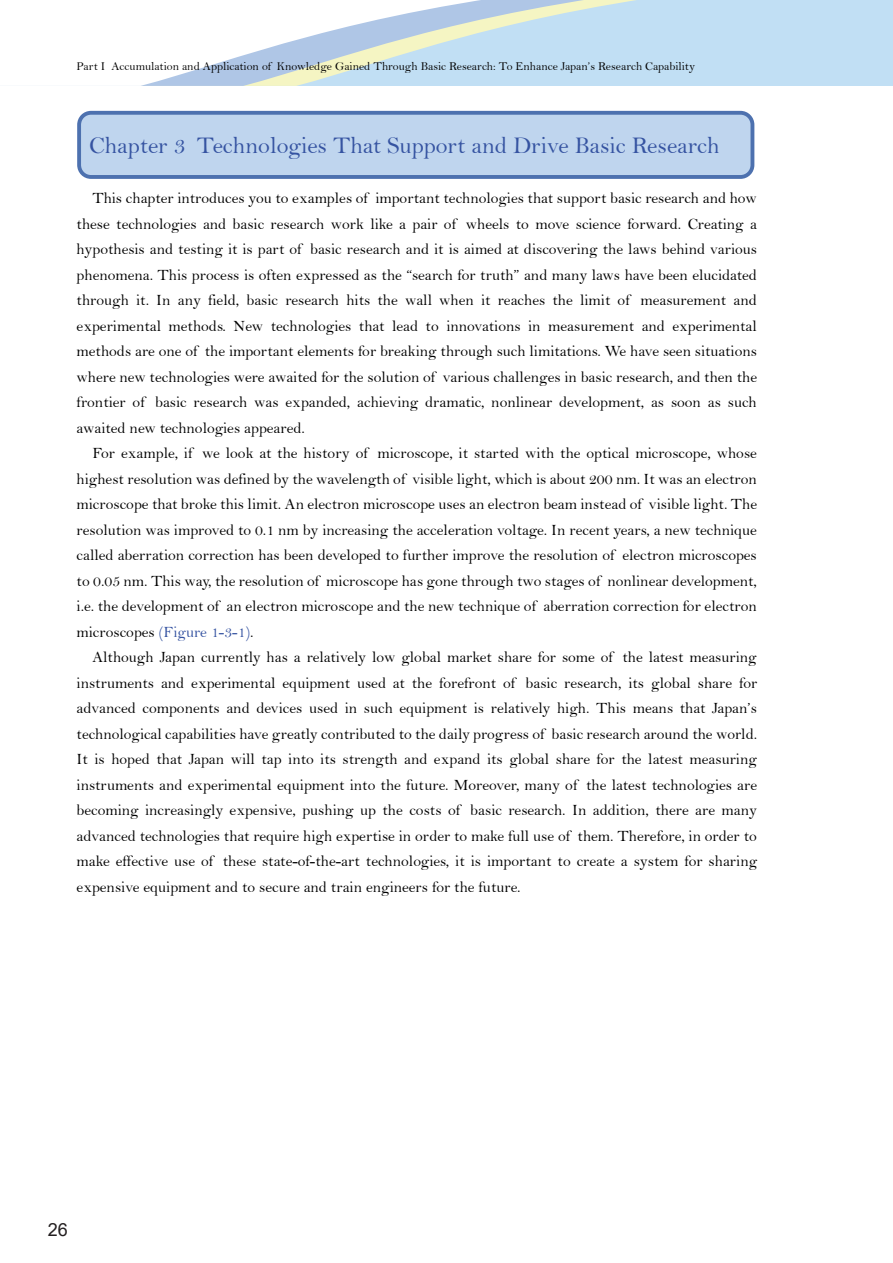
<style>
.page{position:relative;width:893px;height:1263px;background:#fff}
.page>*{position:absolute;margin:0;border:0;box-sizing:border-box;transform-origin:0 0}
.t1{font:24px "Bell";color:#3553a1}
.t2{font:18px "Arial";color:#231f20}
.t3{font:15.75px "Bell";color:#000}
.t4{font:15.75px "Bell";color:#3553a1}
.t5{font:12px "Bell";color:#000}
.s1{color:#000}
</style>
<div class="page">
<div style="left:0;top:0;width:893px;height:86px;background:#c1dff4"></div>
<svg style="left:576px;top:0;width:60px;height:11px"></svg>
<svg style="left:0;top:0;width:576px;height:86px;fill:#fff"></svg>
<div style="left:79px;top:113px;width:673px;height:64px;background:#bfd5ee;border-radius:12px"></div>
<div style="left:77px;top:111px;width:677px;height:68px;border:4px solid #4d71af;border-radius:12px"></div>
<p class="t5" style="left:77px;top:59px;width:620px">Part I Accumulation and Application of Knowledge Gained Through Basic Research: To Enhance Japan’s Research Capability</p>
<p class="t1" style="left:89px;top:131px;width:632px">Chapter 3 Technologies That Support and Drive Basic Research</p>
<p class="t3" style="left:92px;top:189px;width:666px">This chapter introduces you to examples of important technologies that support basic research and how</p>
<p class="t3" style="left:77px;top:214px;width:682px">these technologies and basic research work like a pair of wheels to move science forward. Creating a</p>
<p class="t3" style="left:77px;top:240px;width:682px">hypothesis and testing it is part of basic research and it is aimed at discovering the laws behind various</p>
<p class="t3" style="left:77px;top:265px;width:682px">phenomena. This process is often expressed as the “search for truth” and many laws have been elucidated</p>
<p class="t3" style="left:77px;top:291px;width:682px">through it. In any field, basic research hits the wall when it reaches the limit of measurement and</p>
<p class="t3" style="left:77px;top:316px;width:682px">experimental methods. New technologies that lead to innovations in measurement and experimental</p>
<p class="t3" style="left:77px;top:342px;width:682px">methods are one of the important elements for breaking through such limitations. We have seen situations</p>
<p class="t3" style="left:77px;top:367px;width:682px">where new technologies were awaited for the solution of various challenges in basic research, and then the</p>
<p class="t3" style="left:77px;top:393px;width:682px">frontier of basic research was expanded, achieving dramatic, nonlinear development, as soon as such</p>
<p class="t3" style="left:77px;top:418px;width:230px">awaited new technologies appeared.</p>
<p class="t3" style="left:92px;top:444px;width:666px">For example, if we look at the history of microscope, it started with the optical microscope, whose</p>
<p class="t3" style="left:77px;top:469px;width:682px">highest resolution was defined by the wavelength of visible light, which is about 200 nm. It was an electron</p>
<p class="t3" style="left:77px;top:495px;width:682px">microscope that broke this limit. An electron microscope uses an electron beam instead of visible light. The</p>
<p class="t3" style="left:77px;top:520px;width:682px">resolution was improved to 0.1 nm by increasing the acceleration voltage. In recent years, a new technique</p>
<p class="t3" style="left:77px;top:546px;width:682px">called aberration correction has been developed to further improve the resolution of electron microscopes</p>
<p class="t3" style="left:77px;top:571px;width:682px">to 0.05 nm. This way, the resolution of microscope has gone through two stages of nonlinear development,</p>
<p class="t3" style="left:77px;top:597px;width:682px">i.e. the development of an electron microscope and the new technique of aberration correction for electron</p>
<p class="t4" style="left:77px;top:622px;width:179px"><span class="s1">microscopes</span> (Figure 1-3-1)<span class="s1">.</span></p>
<p class="t3" style="left:92px;top:648px;width:666px">Although Japan currently has a relatively low global market share for some of the latest measuring</p>
<p class="t3" style="left:77px;top:673px;width:682px">instruments and experimental equipment used at the forefront of basic research, its global share for</p>
<p class="t3" style="left:77px;top:699px;width:682px">advanced components and devices used in such equipment is relatively high. This means that Japan’s</p>
<p class="t3" style="left:77px;top:724px;width:682px">technological capabilities have greatly contributed to the daily progress of basic research around the world.</p>
<p class="t3" style="left:77px;top:750px;width:682px">It is hoped that Japan will tap into its strength and expand its global share for the latest measuring</p>
<p class="t3" style="left:77px;top:775px;width:682px">instruments and experimental equipment into the future. Moreover, many of the latest technologies are</p>
<p class="t3" style="left:77px;top:801px;width:682px">becoming increasingly expensive, pushing up the costs of basic research. In addition, there are many</p>
<p class="t3" style="left:77px;top:826px;width:682px">advanced technologies that require high expertise in order to make full use of them. Therefore, in order to</p>
<p class="t3" style="left:77px;top:852px;width:682px">make effective use of these state-of-the-art technologies, it is important to create a system for sharing</p>
<p class="t3" style="left:77px;top:877px;width:446px">expensive equipment and to secure and train engineers for the future.</p>
<p class="t2" style="left:48px;top:1217px;width:22px">26</p>
</div>
